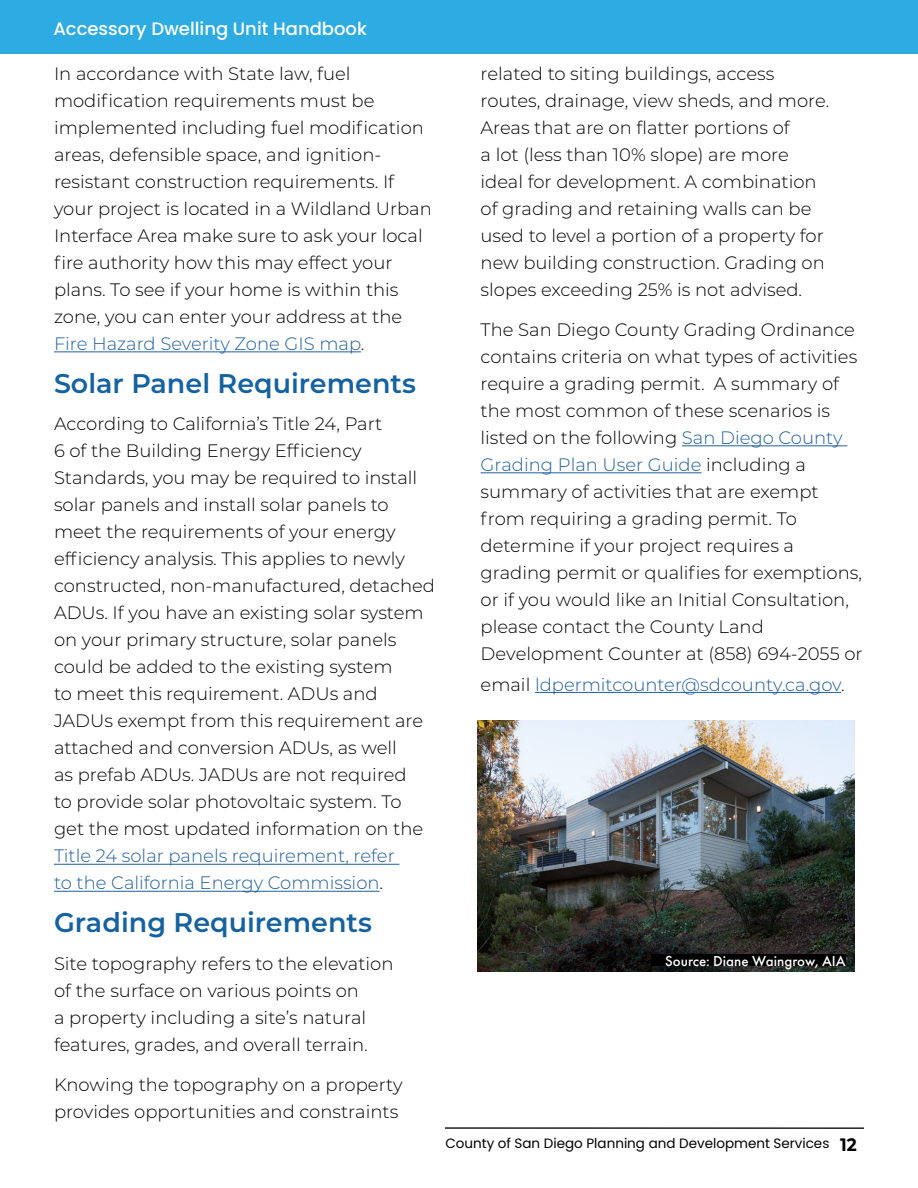
<style>
.page{position:relative;width:918px;height:1188px;background:#fff}
.page>*{position:absolute;margin:0;border:0;box-sizing:border-box;transform-origin:0 0}
.t1{font:600 27px "Montserrat";color:#1562a1}
.t2{font:300 18px/27px "Montserrat";color:#000}
.t3{font:300 18px/27px "Montserrat";color:#215e9e}
.t4{font:500 18px "Poppins";color:#fff}
.t5{font:500 15px "Futura PT";color:#fff}
.t6{font:13.5px "Poppins";color:#000}
.s1{color:#215e9e}
.s2{color:#000}
.s3{font-family:"Montserrat";font-weight:700;font-size:18px}
</style>
<div class="page">
<hr style="left:445px;top:1127px;width:419px;height:2px;background:#000">
<div style="left:0;top:0;width:918px;height:54px;background:#2cace2"></div>
<hr style="left:54px;top:351px;width:307px;height:1px;background:#215e9e">
<hr style="left:54px;top:864px;width:345px;height:1px;background:#215e9e">
<hr style="left:54px;top:891px;width:326px;height:1px;background:#215e9e">
<hr style="left:682px;top:445px;width:165px;height:1px;background:#215e9e">
<hr style="left:481px;top:472px;width:221px;height:1px;background:#215e9e">
<hr style="left:535px;top:692px;width:306px;height:1px;background:#215e9e">
<img style="left:477px;top:720px;width:377px;height:251px">
<div style="left:651px;top:955px;width:195px;height:11px;background:#000"></div>
<p class="t4" style="left:53px;top:19px;width:315px">Accessory Dwelling Unit Handbook</p>
<p class="t2" style="left:54px;top:60px;width:379px">In accordance with State law, fuel modification requirements must be implemented including fuel modification areas, defensible space, and ignition&shy;resistant construction requirements. If your project is located in a Wildland Urban Interface Area make sure to ask your local fire authority how this may effect your plans. To see if your home is within this zone, you can enter your address at the <span class="s1">Fire Hazard Severity Zone GIS map</span>.</p>
<h1 class="t1" style="left:54px;top:364px;width:363px">Solar Panel Requirements</h1>
<p class="t2" style="left:54px;top:410px;width:383px">According to California’s Title 24, Part<br>6 of the Building Energy Efficiency Standards, you may be required to install solar panels and install solar panels to meet the requirements of your energy efficiency analysis. This applies to newly constructed, non-manufactured, detached ADUs. If you have an existing solar system on your primary structure, solar panels could be added to the existing system<br>to meet this requirement. ADUs and JADUs exempt from this requirement are attached and conversion ADUs, as well<br>as prefab ADUs. JADUs are not required<br>to provide solar photovoltaic system. To get the most updated information on the</p>
<p class="t3" style="left:54px;top:842px;width:342px">Title 24 solar panels requirement, refer to the California Energy Commission<span class="s2">.</span></p>
<h1 class="t1" style="left:54px;top:903px;width:319px">Grading Requirements</h1>
<p class="t2" style="left:54px;top:949px;width:341px">Site topography refers to the elevation of the surface on various points on<br>a property including a site’s natural features, grades, and overall terrain.</p>
<p class="t2" style="left:54px;top:1071px;width:350px">Knowing the topography on a property provides opportunities and constraints</p>
<p class="t2" style="left:481px;top:59px;width:350px">related to siting buildings, access routes, drainage, view sheds, and more.<br>Areas that are on flatter portions of<br>a lot (less than 10% slope) are more ideal for development. A combination of grading and retaining walls can be used to level a portion of a property for new building construction. Grading on slopes exceeding 25% is not advised.</p>
<p class="t2" style="left:481px;top:316px;width:384px">The San Diego County Grading Ordinance contains criteria on what types of activities require a grading permit. A summary of the most common of these scenarios is listed on the following <span class="s1">San Diego County Grading Plan User Guide</span> including a summary of activities that are exempt from requiring a grading permit. To determine if your project requires a grading permit or qualifies for exemptions, or if you would like an Initial Consultation, please contact the County Land Development Counter at (858) 694-2055 or</p>
<p class="t3" style="left:481px;top:670px;width:366px"><span class="s2">email</span> ldpermitcounter@sdcounty.ca.gov<span class="s2">.</span></p>
<p class="t5" style="left:665px;top:952px;width:182px">Source: Diane Waingrow, AIA</p>
<p class="t6" style="left:445px;top:1136px;width:413px">County of San Diego Planning and Development Services <span class="s3">12</span></p>
</div>
